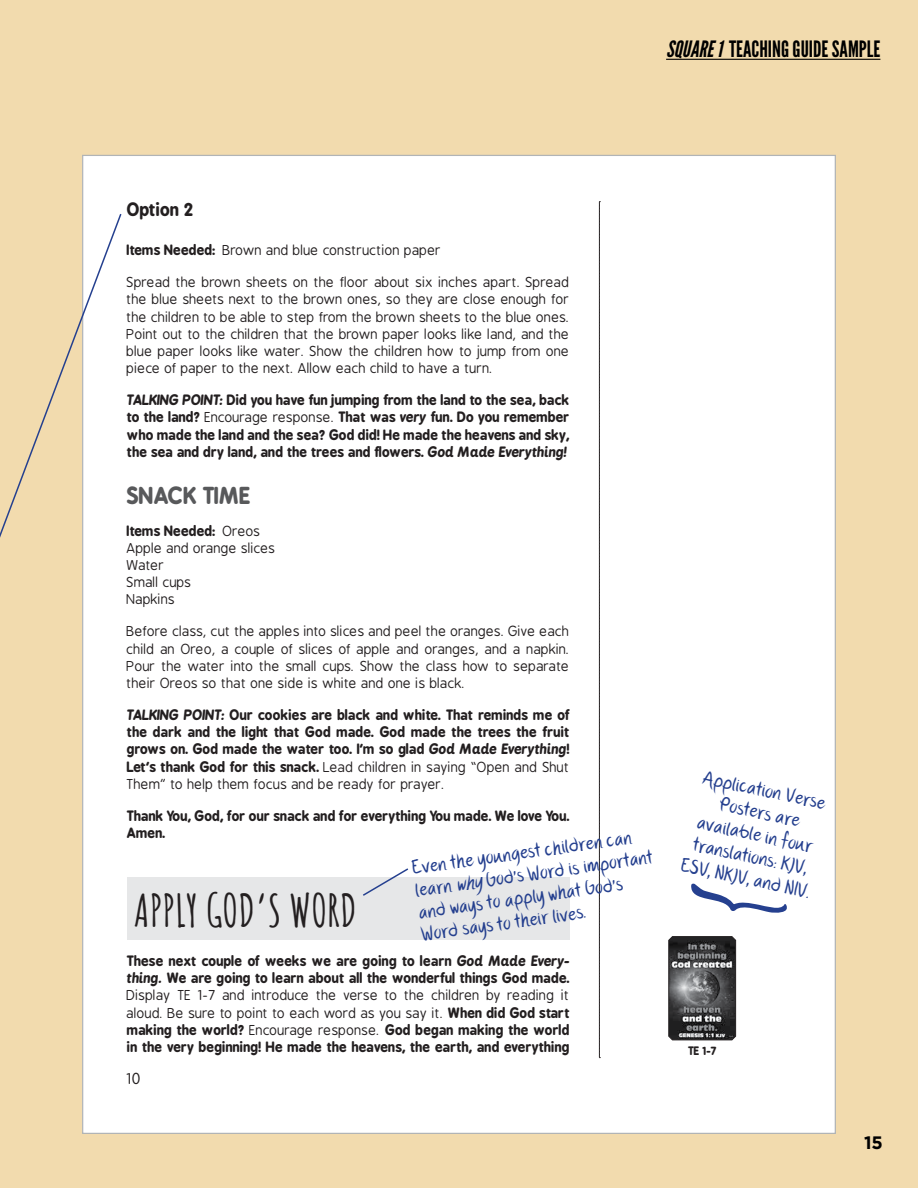
<style>
.page{position:relative;width:918px;height:1188px;background:#f2dbae}
.page>*{position:absolute;margin:0;border:0;box-sizing:border-box;transform-origin:0 0}
.t1{font:700 44.25px "Amatic SC";color:#231f20}
.t2{font:22.5px "League Gothic";color:#000}
.t3{font:700 22.2px "B Preplay";color:#58595b}
.t4{font:19.5px/22.5px "F Pthirdhand";color:#25408f}
.t5{font:700 18px "Gotham";color:#000}
.t6{font:700 17.25px "B Preplay";color:#231f20}
.t7{font:14.7px "B Preplay";color:#231f20}
.t8{font:700 13.5px/17.2px "B Preplay";color:#231f20;text-align:justify}
.t9{font:13.5px/17.2px "B Preplay";color:#231f20;text-align:justify}
.t10{font:700 11.1px "B Preplay";color:#231f20}
.s1{font-style:italic}
.s2{font-weight:700}
.s3{font-weight:400}
</style>
<div class="page">
<hr style="left:666px;top:59px;width:214px;height:1px;background:#000">
<div style="left:83px;top:155px;width:752px;height:978px;background:#fff"></div>
<svg style="left:599px;top:201px;width:1px;height:857px"></svg>
<div style="left:128px;top:878px;width:442px;height:62px;background:#e6e7e8"></div>
<svg style="left:668px;top:936px;width:68px;height:105px;background:#545556"></svg>
<svg style="left:0;top:212px;width:122px;height:453px"></svg>
<svg style="left:361px;top:868px;width:49px;height:28px"></svg>
<svg style="left:691px;top:883px;width:96px;height:30px"></svg>
<h2 class="t2" style="left:666px;top:36px;width:216px"><span class="s1">SQUARE1</span>TEACHING GUIDE SAMPLE</h2>
<p class="t6" style="left:127px;top:199px;width:68px">Option 2</p>
<p class="t9" style="left:127px;top:242px;width:316px"><span class="s2">Items Needed:</span> Brown and blue construction paper</p>
<p class="t9" style="left:127px;top:274px;width:444px">Spread the brown sheets on the floor about six inches apart. Spread the blue sheets next to the brown ones, so they are close enough for the children to be able to step from the brown sheets to the blue ones.<br>Point out to the children that the brown paper looks like land, and the blue paper looks like water. Show the children how to jump from one piece of paper to the next. Allow each child to have a turn.</p>
<p class="t8" style="left:127px;top:392px;width:444px"><span class="s1">TALKING POINT:</span> Did you have fun jumping from the land to the sea, back to the land? <span class="s3">Encourage response.</span> That was <span class="s1">very</span> fun. Do you remember who made the land and the sea? God did! He made the heavens and sky, the sea and dry land, and the trees and flowers. <span class="s1">God Made Everything!</span></p>
<h3 class="t3" style="left:127px;top:482px;width:125px">SNACK TIME</h3>
<p class="t9" style="left:127px;top:522px;width:150px;text-align:left"><span class="s2">Items Needed:</span> Oreos<br>Apple and orange slices<br>Water<br>Small cups<br>Napkins</p>
<p class="t9" style="left:127px;top:623px;width:444px">Before class, cut the apples into slices and peel the oranges. Give each child an Oreo, a couple of slices of apple and oranges, and a napkin.<br>Pour the water into the small cups. Show the class how to separate their Oreos so that one side is white and one is black.</p>
<p class="t8" style="left:127px;top:706px;width:444px"><span class="s1">TALKING POINT:</span> Our cookies are black and white. That reminds me of the dark and the light that God made. God made the trees the fruit grows on. God made the water too. I’m so glad <span class="s1">God Made Everything</span>!<br>Let’s thank God for this snack. <span class="s3">Lead children in saying “Open and Shut Them” to help them focus and be ready for prayer.</span></p>
<p class="t8" style="left:127px;top:807px;width:444px">Thank You, God, for our snack and for everything You made. We love You.<br>Amen.</p>
<h3 class="t4" style="left:411px;top:858px;width:241px;rotate:-8deg">Even the youngest children can learn <span class="s1">why</span> God’s Word is important and ways to apply what God’s<br>Word says to their lives.</h3>
<h1 class="t1" style="left:134px;top:876px;width:224px">APPLY GOD’S WORD</h1>
<p class="t8" style="left:127px;top:952px;width:444px">These next couple of weeks we are going to learn <span class="s1">God Made Every&shy;thing.</span> We are going to learn about all the wonderful things God made.<br><span class="s3">Display TE 1-7 and introduce the verse to the children by reading it aloud. Be sure to point to each word as you say it.</span> When did God start making the world? <span class="s3">Encourage response.</span> God began making the world in the very beginning! He made the heavens, the earth, and everything</p>
<p class="t7" style="left:127px;top:1071px;width:16px">10</p>
<h3 class="t4" style="left:702px;top:767px;width:132px;text-align:center;rotate:12deg">Application Verse<br>Posters are available in four translations: KJV,<br>ESV, NKJV, and NIV.</h3>
<p class="t10" style="left:688px;top:1044px;width:30px">TE 1-7</p>
<h3 class="t5" style="left:864px;top:1131px;width:20px">15</h3>
</div>
